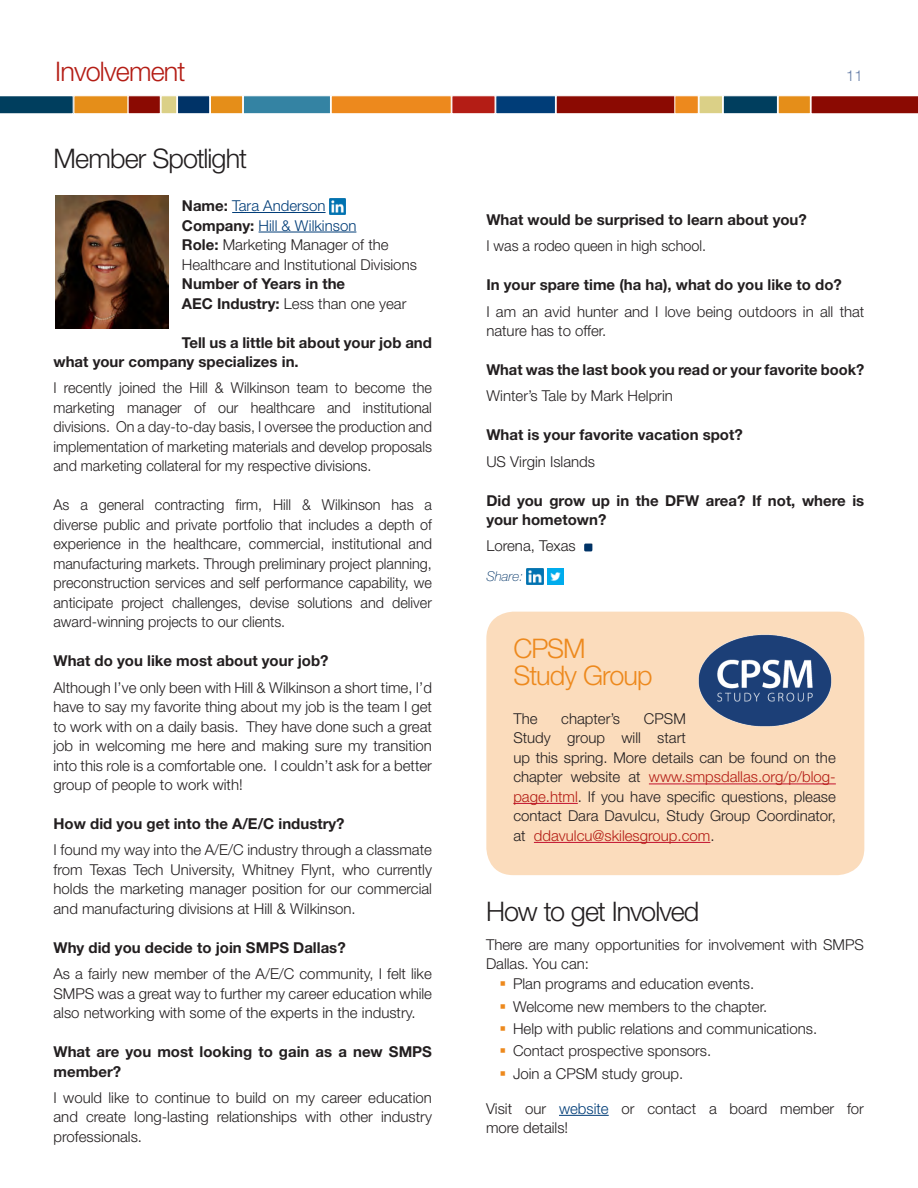
<style>
.page{position:relative;width:918px;height:1188px;background:#fff}
.page>*{position:absolute;margin:0;border:0;box-sizing:border-box;transform-origin:0 0}
.Minor_Article_Headli{font:300 27px "Helvetica Neue LT Std";letter-spacing:-.035em;color:#231f20}
.Section_Headline__Ed{font:300 27px/27px "Helvetica Neue LT Std";letter-spacing:-.035em;color:#ed891d}
.Section_Headline__Co{font:300 27px "Helvetica Neue LT Std";letter-spacing:-.03em;color:#b41d15}
.Body_copy{font:300 15px/19.5px "Helvetica Neue LT Std";color:#231f20}
.Body_copy-2{font:300 15px/19.5px "Helvetica Neue LT Std";color:#231f20;text-align:justify;scale:.96 1}
.Body_copy-3{font:700 15px/19.5px "Helvetica Neue LT Std";color:#231f20}
.Body_copy-4{font:300 15px "Helvetica Neue LT Std";color:#003d78}
.t1{font:300 15px "Helvetica Neue LT Std";color:#657da7}
.Bio___Credits{font:italic 100 13.5px "Helvetica Neue LT Std";color:#003367}
.s1{font-weight:700;color:#231f20}
.s2{font-weight:700}
.s3{font-weight:300}
.s4{color:#b41d15}
.s5{color:#003d78}
</style>
<div class="page">
<svg style="left:0;top:96px;width:74px;height:18px"></svg>
<div style="left:74px;top:95px;width:54px;height:19px;background:#e58e19;border:1px solid #fff"></div>
<div style="left:128px;top:95px;width:33px;height:19px;background:#8b0a02;border:1px solid #fff"></div>
<div style="left:177px;top:95px;width:33px;height:19px;background:#003367;border:1px solid #fff"></div>
<div style="left:161px;top:95px;width:16px;height:19px;background:#dbd087;border:1px solid #fff"></div>
<div style="left:243px;top:95px;width:88px;height:19px;background:#3483a3;border:1px solid #fff"></div>
<div style="left:210px;top:95px;width:33px;height:19px;background:#e58e19;border:1px solid #fff"></div>
<div style="left:331px;top:95px;width:121px;height:19px;background:#ed891d;border:1px solid #fff"></div>
<div style="left:452px;top:95px;width:43px;height:19px;background:#b41d15;border:1px solid #fff"></div>
<div style="left:495px;top:95px;width:61px;height:19px;background:#003d78;border:1px solid #fff"></div>
<div style="left:556px;top:95px;width:121px;height:19px;background:#8b0a02;border:1px solid #fff"></div>
<div style="left:674px;top:95px;width:25px;height:19px;background:#ed891d;border:1px solid #fff"></div>
<svg style="left:811px;top:96px;width:107px;height:18px;background:#921912"></svg>
<div style="left:699px;top:95px;width:24px;height:19px;background:#dbd087;border:1px solid #fff"></div>
<div style="left:723px;top:95px;width:55px;height:19px;background:#003e5e;border:1px solid #fff"></div>
<div style="left:778px;top:95px;width:33px;height:19px;background:#e58e19;border:1px solid #fff"></div>
<hr style="left:232px;top:212px;width:94px;height:1px;background:#003d78">
<hr style="left:259px;top:232px;width:97px;height:1px;background:#003d78">
<img style="left:330px;top:198px;width:16px;height:16px">
<img style="left:55px;top:195px;width:113px;height:133px">
<div style="left:584px;top:544px;width:8px;height:7px;background:#003367;border-radius:2px"></div>
<img style="left:527px;top:568px;width:16px;height:16px">
<img style="left:547px;top:568px;width:16px;height:16px">
<hr style="left:559px;top:1115px;width:50px;height:1px;background:#003d78">
<div style="left:486px;top:612px;width:378px;height:263px;background:#fbdcbc;border-radius:27px"></div>
<hr style="left:649px;top:784px;width:187px;height:1px;background:#c3102f">
<hr style="left:513px;top:803px;width:65px;height:1px;background:#c3102f">
<hr style="left:534px;top:842px;width:176px;height:1px;background:#c3102f">
<img style="left:698px;top:634px;width:134px;height:93px">
<p class="Section_Headline__Co" style="left:55px;top:55px;width:132px">Involvement</p>
<p class="t1" style="left:846px;top:67px;width:18px">11</p>
<p class="Minor_Article_Headli" style="left:54px;top:142px;width:195px">Member Spotlight</p>
<p class="Body_copy-4" style="left:182px;top:197px;width:145px"><span class="s1">Name:</span> Tara Anderson</p>
<p class="Body_copy-4" style="left:182px;top:216px;width:176px"><span class="s1">Company:</span> Hill &amp; Wilkinson</p>
<p class="Body_copy" style="left:182px;top:235px;width:237px"><span class="s2">Role:</span> Marketing Manager of the<br>Healthcare and Institutional Divisions</p>
<p class="Body_copy-3" style="left:182px;top:274px;width:226px">Number of Years in the<br>AEC Industry: <span class="s3">Less than one year</span></p>
<p class="Body_copy-3" style="left:54px;top:332px;width:380px;text-indent:128px">Tell us a little bit about your job and what your company specializes in.</p>
<p class="Body_copy-2" style="left:54px;top:378px;width:396px">I recently joined the Hill &amp; Wilkinson team to become the marketing manager of our healthcare and institutional divisions. On a day-to-day basis, I oversee the production and implementation of marketing materials and develop proposals and marketing collateral for my respective divisions.</p>
<p class="Body_copy-2" style="left:54px;top:495px;width:396px">As a general contracting firm, Hill &amp; Wilkinson has a diverse public and private portfolio that includes a depth of experience in the healthcare, commercial, institutional and manufacturing markets. Through preliminary project planning, preconstruction services and self performance capability, we anticipate project challenges, devise solutions and deliver award-winning projects to our clients.</p>
<p class="Body_copy-3" style="left:54px;top:651px;width:276px">What do you like most about your job?</p>
<p class="Body_copy" style="left:54px;top:677px;width:380px;text-align:justify">Although I’ve only been with Hill &amp; Wilkinson a short time, I’d have to say my favorite thing about my job is the team I get to work with on a daily basis. They have done such a great job in welcoming me here and making sure my transition into this role is a comfortable one. I couldn’t ask for a better group of people to work with!</p>
<p class="Body_copy-3" style="left:54px;top:814px;width:293px">How did you get into the A/E/C industry?</p>
<p class="Body_copy" style="left:54px;top:840px;width:380px;text-align:justify">I found my way into the A/E/C industry through a classmate from Texas Tech University, Whitney Flynt, who currently holds the marketing manager position for our commercial and manufacturing divisions at Hill &amp; Wilkinson.</p>
<p class="Body_copy-3" style="left:54px;top:937px;width:294px">Why did you decide to join SMPS Dallas?</p>
<p class="Body_copy" style="left:54px;top:964px;width:380px;text-align:justify">As a fairly new member of the A/E/C community, I felt like SMPS was a great way to further my career education while also networking with some of the experts in the industry.</p>
<p class="Body_copy-3" style="left:54px;top:1042px;width:380px">What are you most looking to gain as a new SMPS member?</p>
<p class="Body_copy" style="left:54px;top:1087px;width:380px;text-align:justify">I would like to continue to build on my career education and create long-lasting relationships with other industry professionals.</p>
<p class="Body_copy-3" style="left:486px;top:210px;width:322px">What would be surprised to learn about you?</p>
<p class="Body_copy-2" style="left:486px;top:236px;width:230px">I was a rodeo queen in high school.</p>
<p class="Body_copy-3" style="left:486px;top:275px;width:357px">In your spare time (ha ha), what do you like to do?</p>
<p class="Body_copy" style="left:486px;top:301px;width:380px">I am an avid hunter and I love being outdoors in all that nature has to offer.</p>
<p class="Body_copy-3" style="left:486px;top:360px;width:379px">What was the last book you read or your favorite book?</p>
<p class="Body_copy" style="left:486px;top:386px;width:188px">Winter’s Tale by Mark Helprin</p>
<p class="Body_copy-3" style="left:486px;top:425px;width:258px">What is your favorite vacation spot?</p>
<p class="Body_copy" style="left:486px;top:451px;width:110px">US Virgin Islands</p>
<p class="Body_copy-3" style="left:486px;top:490px;width:379px">Did you grow up in the DFW area? If not, where is your hometown?</p>
<p class="Body_copy" style="left:486px;top:536px;width:91px">Lorena, Texas</p>
<p class="Bio___Credits" style="left:486px;top:569px;width:38px">Share:</p>
<p class="Section_Headline__Ed" style="left:513px;top:634px;width:141px">CPSM<br>Study Group</p>
<p class="Body_copy" style="left:513px;top:709px;width:26px">The</p>
<p class="Body_copy" style="left:561px;top:709px;width:60px">chapter’s</p>
<p class="Body_copy" style="left:513px;top:709px;width:324px;text-indent:131px">CPSM<br>Study group will start<br>up this spring. More details can be found on the chapter website at <span class="s4">www.smpsdallas.org/p/blog&shy;page.html</span>. If you have specific questions, please contact Dara Davulcu, Study Group Coordinator, at <span class="s4">ddavulcu@skilesgroup.com</span>.</p>
<p class="Minor_Article_Headli" style="left:486px;top:895px;width:215px">How to get Involved</p>
<p class="Body_copy" style="left:486px;top:934px;width:380px">There are many opportunities for involvement with SMPS<br>Dallas. You can:</p>
<p class="Body_copy" style="left:513px;top:974px;width:243px">Plan programs and education events.</p>
<p class="Body_copy" style="left:513px;top:996px;width:256px">Welcome new members to the chapter.</p>
<p class="Body_copy" style="left:513px;top:1019px;width:306px">Help with public relations and communications.</p>
<p class="Body_copy" style="left:513px;top:1041px;width:200px">Contact prospective sponsors.</p>
<p class="Body_copy" style="left:513px;top:1063px;width:172px">Join a CPSM study group.</p>
<p class="Body_copy" style="left:486px;top:1098px;width:380px">Visit our <span class="s5">website</span> or contact a board member for more details!</p>
</div>
